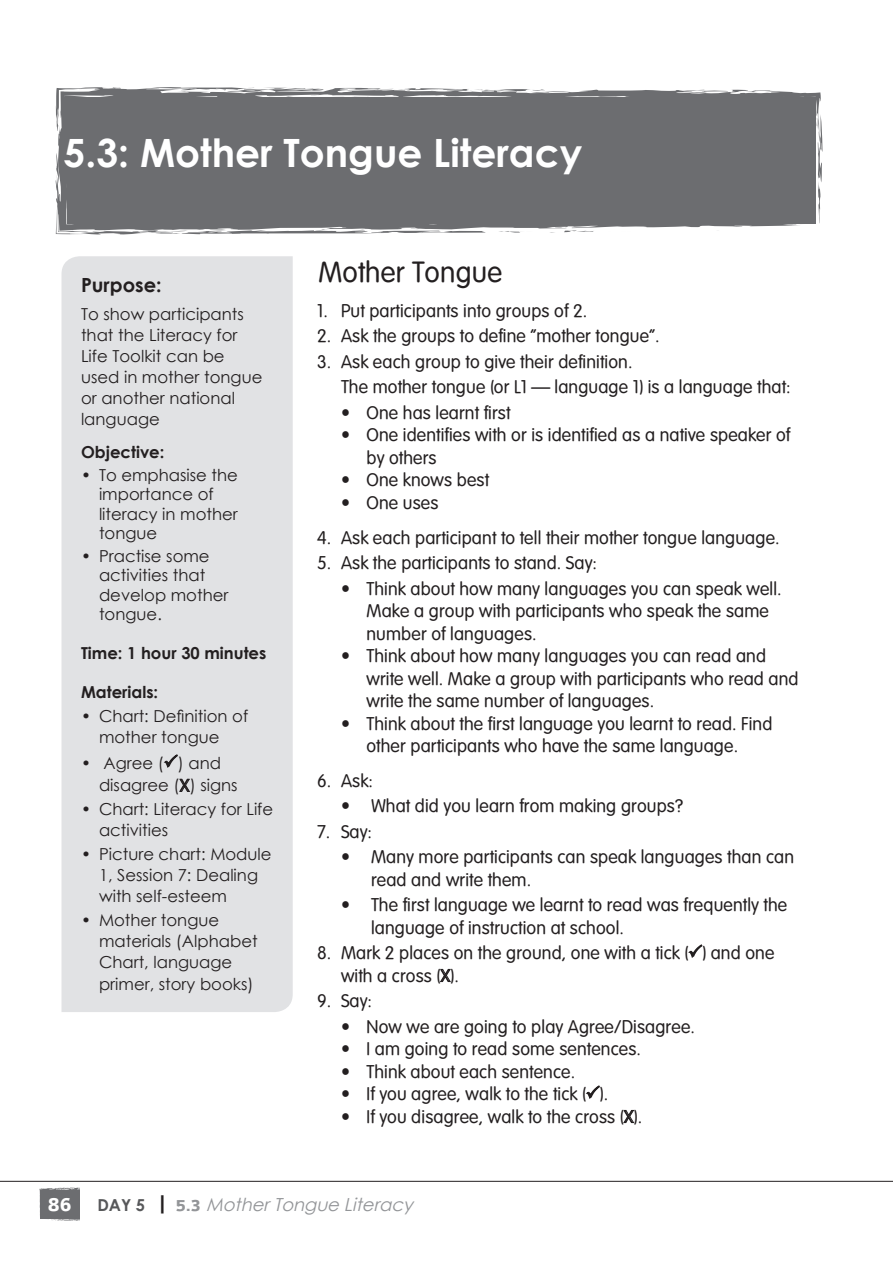
<style>
.page{position:relative;width:893px;height:1263px;background:#fff}
.page>*{position:absolute;margin:0;border:0;box-sizing:border-box;transform-origin:0 0}
.session_headings{font:700 39px "Century Gothic";color:#fff}
.t1{font:28.5px "VAG Rounded Lt Normal";letter-spacing:.01em;color:#231f20}
.Side_bar_title{font:700 19.5px "Century Gothic";color:#231f20}
.t2{font:18px/22.5px "VAG Rounded Lt Normal";letter-spacing:.01em;color:#231f20}
.t3{font:italic 18px "Century Gothic";color:#939598}
.Bullets_in_side_bar{font:16.5px/21px "Century Gothic";color:#231f20}
.Side_bar_body_text{font:16.5px/21px "Century Gothic";color:#231f20}
.Side_bar_subtitles{font:700 16.5px "Century Gothic";color:#231f20}
.Bullets_in_side_bar-2{font:700 16.5px "Century Gothic";color:#231f20}
.s1{font-family:"Myriad Pro";font-size:18px}
.s2{font-family:"Myriad Pro"}
.s3{font-family:"Colaborate";font-weight:700;font-style:normal;font-size:21px;color:#fff}
.s4{font-weight:700;font-style:normal;font-size:16.5px;color:#57585a}
.s5{font-family:"Colaborate";font-weight:700;font-style:normal;font-size:21px;color:#231f20}
.s6{font-family:"Colaborate";font-weight:700;font-style:normal}
</style>
<div class="page">
<hr style="left:0;top:1181px;width:893px;height:1px;background:#231f20">
<svg style="left:39px;top:1187px;width:41px;height:34px"></svg>
<svg style="left:56px;top:87px;width:765px;height:148px;background:#767679"></svg>
<svg style="left:810px;top:111px;width:12px;height:113px"></svg>
<svg style="left:531px;top:89px;width:39px;height:4px"></svg>
<svg style="left:469px;top:90px;width:13px;height:2px"></svg>
<svg style="left:598px;top:102px;width:9px;height:3px"></svg>
<svg style="left:490px;top:102px;width:20px;height:1px"></svg>
<svg style="left:263px;top:88px;width:38px;height:1px"></svg>
<svg style="left:417px;top:98px;width:13px;height:6px"></svg>
<svg style="left:268px;top:96px;width:31px;height:8px"></svg>
<svg style="left:228px;top:100px;width:26px;height:4px"></svg>
<svg style="left:197px;top:92px;width:16px;height:7px"></svg>
<svg style="left:56px;top:119px;width:4px;height:8px"></svg>
<svg style="left:82px;top:103px;width:19px;height:2px"></svg>
<svg style="left:563px;top:227px;width:85px;height:5px"></svg>
<svg style="left:155px;top:230px;width:379px;height:4px"></svg>
<div style="left:72px;top:190px;width:282px;height:33px;background:#6c6d70"></div>
<svg style="left:394px;top:222px;width:16px;height:1px"></svg>
<svg style="left:776px;top:221px;width:20px;height:1px"></svg>
<svg style="left:440px;top:968px;width:11px;height:15px"></svg>
<svg style="left:623px;top:1109px;width:12px;height:15px"></svg>
<div style="left:62px;top:256px;width:231px;height:756px;background:#e1e2e4"></div>
<svg style="left:178px;top:778px;width:13px;height:15px"></svg>
<svg style="left:688px;top:944px;width:15px;height:14px"></svg>
<svg style="left:585px;top:1085px;width:15px;height:14px"></svg>
<svg style="left:162px;top:753px;width:17px;height:17px"></svg>
<p class="session_headings" style="left:64px;top:123px;width:520px">5.3: Mother Tongue Literacy</p>
<p class="Side_bar_title" style="left:81px;top:270px;width:82px">Purpose:</p>
<p class="Side_bar_body_text" style="left:81px;top:304px;width:183px">To show participants that the Literacy for<br>Life Toolkit can be used in mother tongue or another national language</p>
<p class="Side_bar_subtitles" style="left:81px;top:440px;width:85px">Objective:</p>
<p class="Bullets_in_side_bar" style="left:99px;top:465px;width:140px;line-height:19.5px;text-indent:-18px">• To emphasise the importance of literacy in mother tongue</p>
<p class="Bullets_in_side_bar" style="left:99px;top:546px;width:131px;line-height:19.5px;text-indent:-18px">• Practise some activities that develop mother tongue.</p>
<p class="Bullets_in_side_bar-2" style="left:81px;top:641px;width:187px">Time: 1 hour 30 minutes</p>
<p class="Side_bar_subtitles" style="left:81px;top:680px;width:79px">Materials:</p>
<p class="Bullets_in_side_bar" style="left:99px;top:706px;width:151px;text-indent:-18px">• Chart: Definition of mother tongue</p>
<p class="Bullets_in_side_bar" style="left:99px;top:751px;width:140px;line-height:22.5px;text-indent:-18px">• Agree ( ) and disagree (<span class="s1">X</span>) signs</p>
<p class="Bullets_in_side_bar" style="left:99px;top:799px;width:176px;text-indent:-18px">• Chart: Literacy for Life activities</p>
<p class="Bullets_in_side_bar" style="left:99px;top:844px;width:174px;text-indent:-18px">• Picture chart: Module<br>1, Session 7: Dealing with self-esteem</p>
<p class="Bullets_in_side_bar" style="left:99px;top:910px;width:160px;text-indent:-18px">• Mother tongue materials (Alphabet<br>Chart, language primer, story books)</p>
<p class="t1" style="left:318px;top:256px;width:185px">Mother Tongue</p>
<p class="t2" style="left:317px;top:299px;width:272px">1. Put participants into groups of 2.</p>
<p class="t2" style="left:317px;top:325px;width:344px">2. Ask the groups to define “mother tongue”.</p>
<p class="t2" style="left:317px;top:350px;width:317px">3. Ask each group to give their definition.</p>
<p class="t2" style="left:341px;top:376px;width:451px">The mother tongue (or L1 – language 1) is a language that:</p>
<p class="t2" style="left:341px;top:401px;width:171px">• One has learnt first</p>
<p class="t2" style="left:366px;top:424px;width:425px;text-indent:-26px">• One identifies with or is identified as a native speaker of by others</p>
<p class="t2" style="left:341px;top:469px;width:149px">• One knows best</p>
<p class="t2" style="left:341px;top:491px;width:99px">• One uses</p>
<p class="t2" style="left:317px;top:526px;width:464px">4. Ask each participant to tell their mother tongue language.</p>
<p class="t2" style="left:317px;top:551px;width:281px">5. Ask the participants to stand. Say:</p>
<p class="t2" style="left:366px;top:577px;width:417px;text-indent:-26px">• Think about how many languages you can speak well.<br>Make a group with participants who speak the same number of languages.</p>
<p class="t2" style="left:366px;top:644px;width:434px;text-indent:-26px">• Think about how many languages you can read and write well. Make a group with participants who read and write the same number of languages.</p>
<p class="t2" style="left:341px;top:712px;width:433px;text-align:center">• Think about the first language you learnt to read. Find other participants who have the same language.</p>
<p class="t2" style="left:317px;top:769px;width:57px">6. Ask:</p>
<p class="t2" style="left:341px;top:794px;width:343px">• What did you learn from making groups?</p>
<p class="t2" style="left:317px;top:820px;width:56px">7. Say:</p>
<p class="t2" style="left:371px;top:845px;width:425px;text-indent:-30px">• Many more participants can speak languages than can read and write them.</p>
<p class="t2" style="left:371px;top:893px;width:418px;text-indent:-30px">• The first language we learnt to read was frequently the language of instruction at school.</p>
<p class="t2" style="left:341px;top:941px;width:435px;text-indent:-24px">8. Mark 2 places on the ground, one with a tick ( ) and one with a cross (<span class="s2">X</span>).</p>
<p class="t2" style="left:317px;top:989px;width:56px">9. Say:</p>
<p class="t2" style="left:341px;top:1015px;width:355px">• Now we are going to play Agree/Disagree.</p>
<p class="t2" style="left:341px;top:1037px;width:301px">• I am going to read some sentences.</p>
<p class="t2" style="left:341px;top:1060px;width:236px">• Think about each sentence.</p>
<p class="t2" style="left:341px;top:1082px;width:269px">• If you agree, walk to the tick ( ).</p>
<p class="t2" style="left:341px;top:1105px;width:303px">• If you disagree, walk to the cross (<span class="s2">X</span>).</p>
<p class="t3" style="left:48px;top:1192px;width:372px"><span class="s3">8 6</span> <span class="s4">D A Y 5</span> <span class="s5">|</span> <span class="s6">5 . 3</span> MotherTongue Literacy</p>
</div>
